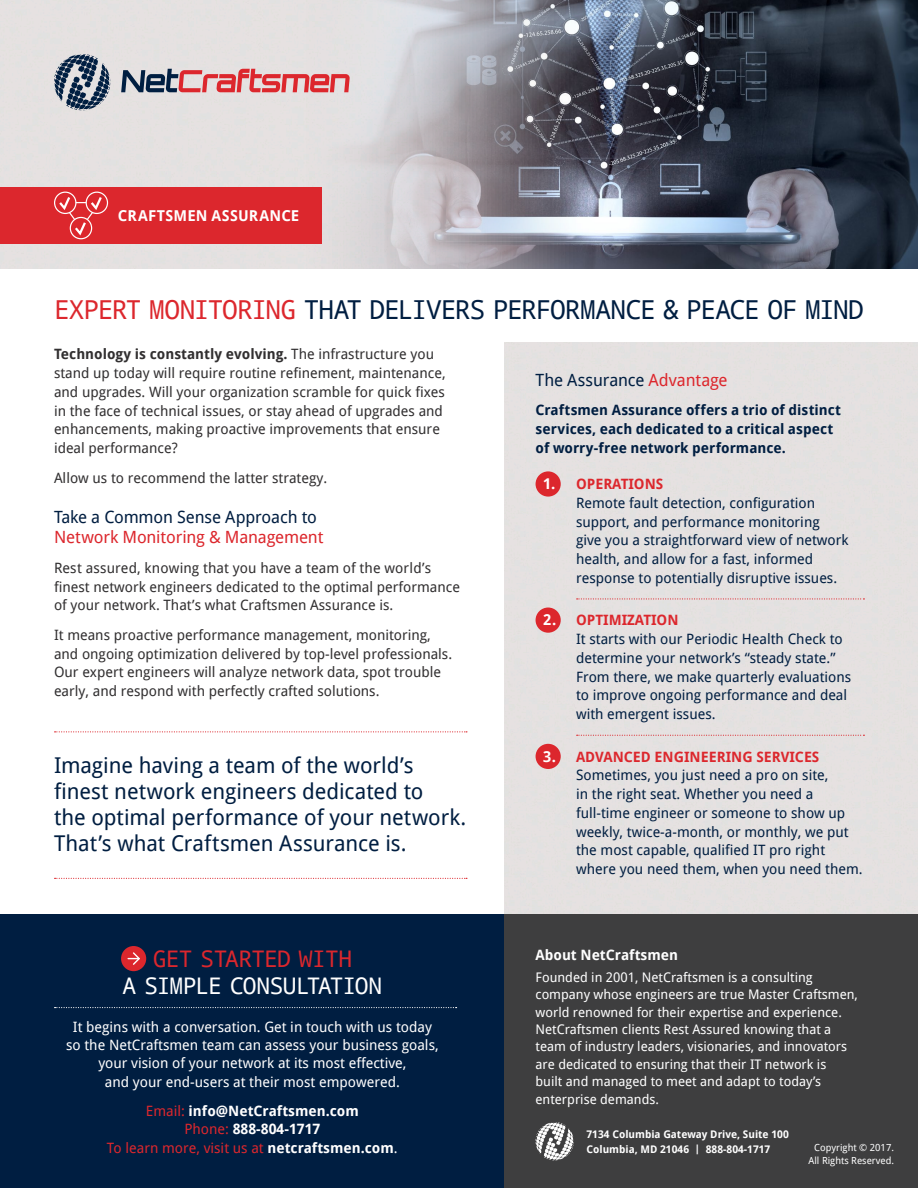
<style>
.page{position:relative;width:918px;height:1188px;background:#fff}
.page>*{position:absolute;margin:0;border:0;box-sizing:border-box;transform-origin:0 0}
.t1{font:26.1px "Droid Sans Mono";letter-spacing:-.04em;color:#001e41}
.t2{font:22.8px/27px "Droid Sans Mono";letter-spacing:-.035em;color:#fff;text-align:center}
.t3{font:21.75px/26.1px "Droid Sans";letter-spacing:-.005em;color:#001e41}
.t4{font:16.8px/20.2px "Droid Sans";letter-spacing:-.01em;color:#dc272d}
.t5{font:16.8px "Droid Sans";letter-spacing:-.005em;color:#001e41}
.t6{font:700 15px "Droid Sans";letter-spacing:.02em;color:#fff}
.t7{font:700 14.85px "Droid Sans";color:#fff}
.t8{font:14.25px/18.8px "Droid Sans";color:#312f30}
.t9{font:14.25px/18.8px "Droid Sans";color:#001e41}
.t10{font:14.25px/18.3px "Droid Sans";color:#fff;text-align:center}
.t11{font:700 14.25px/18.8px "Droid Sans";color:#001e41}
.t12{font:700 14.25px/18.3px "Droid Sans";color:#fff;text-align:center}
.t13{font:700 14.25px "Droid Sans";color:#dc272d}
.t14{font:13.2px/17.4px "Droid Sans";color:#fff}
.t15{font:700 10.5px/15px "Droid Sans";color:#fff}
.t16{font:9.75px/13.5px "Droid Sans";color:#fff;text-align:center}
.s1{color:#dc272d}
.s2{font-weight:700}
.s3{color:#001e41}
.s4{font-weight:400;color:#dc272d}
.s5{font-weight:400}
.s6{font-size:9.75px}
</style>
<div class="page">
<div style="left:0;top:914px;width:526px;height:274px;background:#001e41"></div>
<div style="left:505px;top:343px;width:413px;height:571px;background:#e5e1e1"></div>
<div style="left:505px;top:914px;width:413px;height:274px;background:#3e3e3f"></div>
<svg style="left:577px;top:598px;width:287px;height:2px"></svg>
<svg style="left:577px;top:735px;width:287px;height:1px"></svg>
<img style="left:261px;top:0;width:657px;height:268px">
<svg style="left:54px;top:54px;width:56px;height:56px;background:#7a8696"></svg>
<svg style="left:121px;top:69px;width:229px;height:23px;background:#c4878e"></svg>
<div style="left:536px;top:471px;width:25px;height:26px;background:#dc272d;border-radius:50%"></div>
<div style="left:536px;top:608px;width:25px;height:25px;background:#dc272d;border-radius:50%"></div>
<div style="left:536px;top:744px;width:25px;height:25px;background:#dc272d;border-radius:50%"></div>
<div style="left:121px;top:946px;width:25px;height:25px;background:#dc272d;border-radius:50%"></div>
<svg style="left:128px;top:952px;width:12px;height:13px"></svg>
<svg style="left:55px;top:1007px;width:402px;height:1px"></svg>
<svg style="left:536px;top:1122px;width:38px;height:38px"></svg>
<svg style="left:55px;top:731px;width:412px;height:1px"></svg>
<svg style="left:55px;top:878px;width:412px;height:1px"></svg>
<div style="left:0;top:187px;width:321px;height:57px;background:#dc272d"></div>
<svg style="left:54px;top:191px;width:55px;height:49px"></svg>
<p class="t6" style="left:118px;top:205px;width:183px">CRAFTSMEN ASSURANCE</p>
<p class="t1" style="left:54px;top:291px;width:811px"><span class="s1">EXPERT MONITORING</span> THAT DELIVERS PERFORMANCE &amp; PEACE OF MIND</p>
<p class="t8" style="left:54px;top:344px;width:393px"><span class="s2">Technology is constantly evolving.</span> The infrastructure you stand up today will require routine refinement, maintenance, and upgrades. Will your organization scramble for quick fixes in the face of technical issues, or stay ahead of upgrades and enhancements, making proactive improvements that ensure ideal performance?</p>
<p class="t8" style="left:54px;top:468px;width:275px">Allow us to recommend the latter strategy.</p>
<p class="t4" style="left:54px;top:506px;width:271px"><span class="s3">Take a Common Sense Approach to<br></span>Network Monitoring &amp; Management</p>
<p class="t8" style="left:54px;top:558px;width:408px">Rest assured, knowing that you have a team of the world’s finest network engineers dedicated to the optimal performance of your network. That’s what Craftsmen Assurance is.</p>
<p class="t8" style="left:54px;top:625px;width:400px">It means proactive performance management, monitoring, and ongoing optimization delivered by top-level professionals.<br>Our expert engineers will analyze network data, spot trouble early, and respond with perfectly crafted solutions.</p>
<p class="t5" style="left:536px;top:368px;width:194px">The Assurance <span class="s1">Advantage</span></p>
<p class="t11" style="left:536px;top:400px;width:307px">Craftsmen Assurance offers a trio of distinct services, each dedicated to a critical aspect of worry-free network performance.</p>
<p class="t13" style="left:576px;top:474px;width:89px">OPERATIONS</p>
<p class="t9" style="left:576px;top:493px;width:274px">Remote fault detection, configuration support, and performance monitoring give you a straightforward view of network health, and allow for a fast, informed response to potentially disruptive issues.</p>
<p class="t13" style="left:576px;top:610px;width:104px">OPTIMIZATION</p>
<p class="t9" style="left:576px;top:629px;width:277px">It starts with our Periodic Health Check to determine your network’s “steady state.” From there, we make quarterly evaluations to improve ongoing performance and deal with emergent issues.</p>
<p class="t13" style="left:576px;top:746px;width:245px">ADVANCED ENGINEERING SERVICES</p>
<p class="t9" style="left:576px;top:765px;width:288px">Sometimes, you just need a pro on site,<br>in the right seat. Whether you need a full-time engineer or someone to show up weekly, twice-a-month, or monthly, we put the most capable, qualified IT pro right where you need them, when you need them.</p>
<p class="t7" style="left:543px;top:473px;width:14px">1.</p>
<p class="t7" style="left:543px;top:609px;width:15px">2.</p>
<p class="t7" style="left:543px;top:746px;width:14px">3.</p>
<p class="t3" style="left:54px;top:752px;width:414px">Imagine having a team of the world’s finest network engineers dedicated to<br>the optimal performance of your network.<br>That’s what Craftsmen Assurance is.</p>
<p class="t2" style="left:123px;top:944px;width:261px"><span class="s1">GET STARTED WITH<br></span>A SIMPLE CONSULTATION</p>
<p class="t10" style="left:66px;top:1017px;width:374px">It begins with a conversation. Get in touch with us today so the NetCraftsmen team can assess your business goals, your vision of your network at its most effective,<br>and your end-users at their most empowered.</p>
<p class="t12" style="left:107px;top:1101px;width:292px"><span class="s4">Email:</span> info@NetCraftsmen.com<br><span class="s4">Phone:</span> 888-804-1717<br><span class="s4">To learn more, visit us at</span> netcraftsmen.com<span class="s5">.</span></p>
<p class="t12" style="left:536px;top:945px;width:144px">About NetCraftsmen</p>
<p class="t14" style="left:536px;top:968px;width:324px">Founded in 2001, NetCraftsmen is a consulting company whose engineers are true Master Craftsmen, world renowned for their expertise and experience.<br>NetCraftsmen clients Rest Assured knowing that a team of industry leaders, visionaries, and innovators are dedicated to ensuring that their IT network is<br>built and managed to meet and adapt to today’s enterprise demands.</p>
<p class="t15" style="left:586px;top:1126px;width:204px">7134 Columbia Gateway Drive, Suite 100<br>Columbia, MD 21046 <span class="s6">|</span> 888-804-1717</p>
<p class="t16" style="left:809px;top:1140px;width:87px">Copyright © 2017.<br>All Rights Reserved.</p>
</div>
